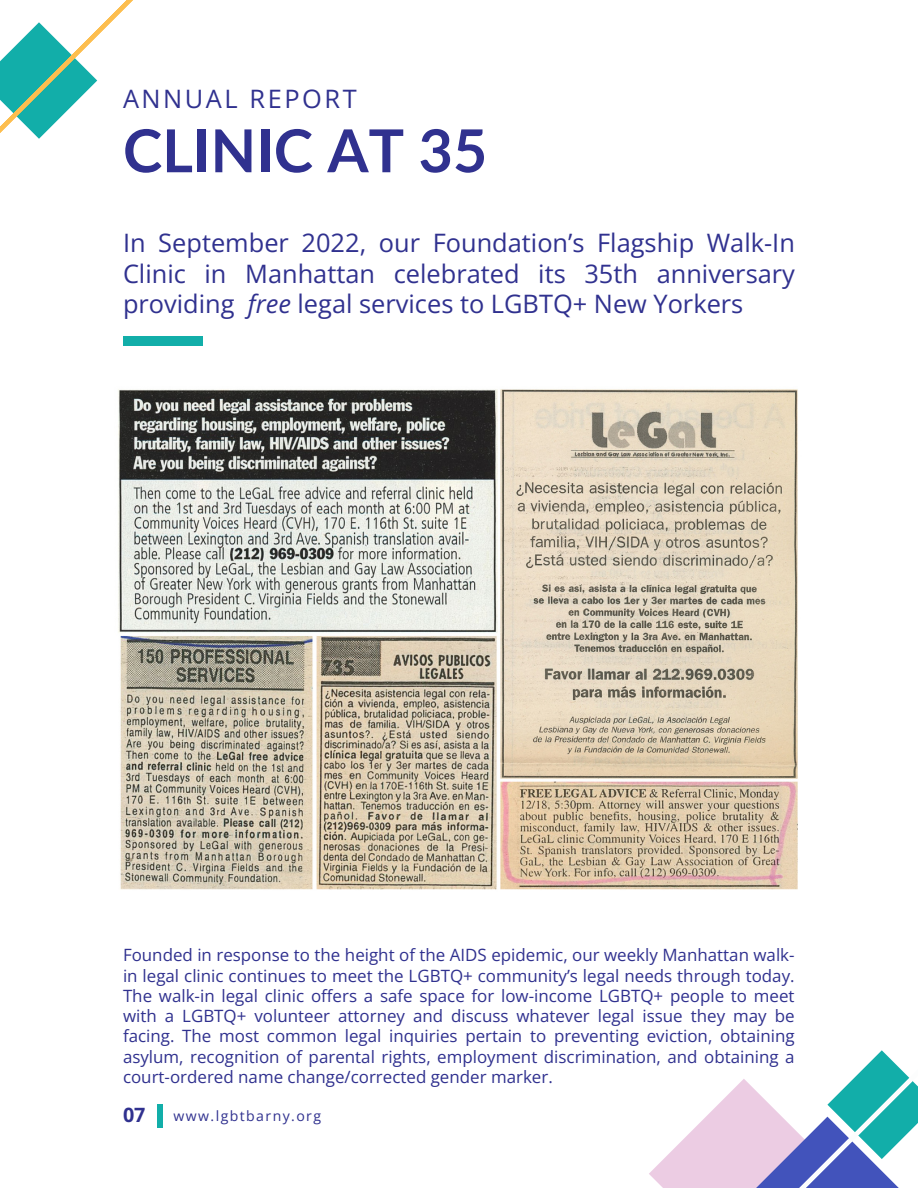
<style>
.page{position:relative;width:918px;height:1188px;background:#fff}
.page>*{position:absolute;margin:0;border:0;box-sizing:border-box;transform-origin:0 0}
.t1{font:700 59.25px "Lato";color:#30318f}
.t2{font:25.35px/30.3px "Open Sans";color:#30318f;text-align:justify}
.t3{font:25.35px "Open Sans";letter-spacing:.1em;color:#30318f}
.t4{font:700 19.8px "Open Sans";color:#30318f}
.t5{font:16.95px/20.2px "Open Sans";color:#30318f;text-align:justify}
.t6{font:14.1px "Open Sans";letter-spacing:.1em;color:#30318f}
.s1{font-style:italic}
</style>
<div class="page">
<svg style="left:0;top:0;width:133px;height:139px"></svg>
<div style="left:123px;top:336px;width:79px;height:9px;background:#12aea9"></div>
<svg style="left:649px;top:1079px;width:125px;height:109px;fill:#eccce3"></svg>
<svg style="left:756px;top:1117px;width:18px;height:71px"></svg>
<svg style="left:774px;top:1050px;width:144px;height:138px"></svg>
<div style="left:157px;top:1105px;width:6px;height:23px;background:#12aea9"></div>
<img style="left:118px;top:389px;width:680px;height:501px">
<p class="t3" style="left:123px;top:81px;width:235px">ANNUAL REPORT</p>
<p class="t1" style="left:123px;top:114px;width:366px">CLINIC AT 35</p>
<p class="t2" style="left:123px;top:227px;width:673px">In September 2022, our Foundation’s Flagship Walk-In Clinic in Manhattan celebrated its 35th anniversary providing <span class="s1">free</span> legal services to LGBTQ+ New Yorkers</p>
<p class="t5" style="left:123px;top:945px;width:673px">Founded in response to the height of the AIDS epidemic, our weekly Manhattan walk&shy;in legal clinic continues to meet the LGBTQ+ community’s legal needs through today.<br>The walk-in legal clinic offers a safe space for low-income LGBTQ+ people to meet with a LGBTQ+ volunteer attorney and discuss whatever legal issue they may be facing. The most common legal inquiries pertain to preventing eviction, obtaining asylum, recognition of parental rights, employment discrimination, and obtaining a court-ordered name change/corrected gender marker.</p>
<p class="t4" style="left:123px;top:1101px;width:24px">07</p>
<p class="t6" style="left:174px;top:1106px;width:149px">www.lgbtbarny.org</p>
</div>
